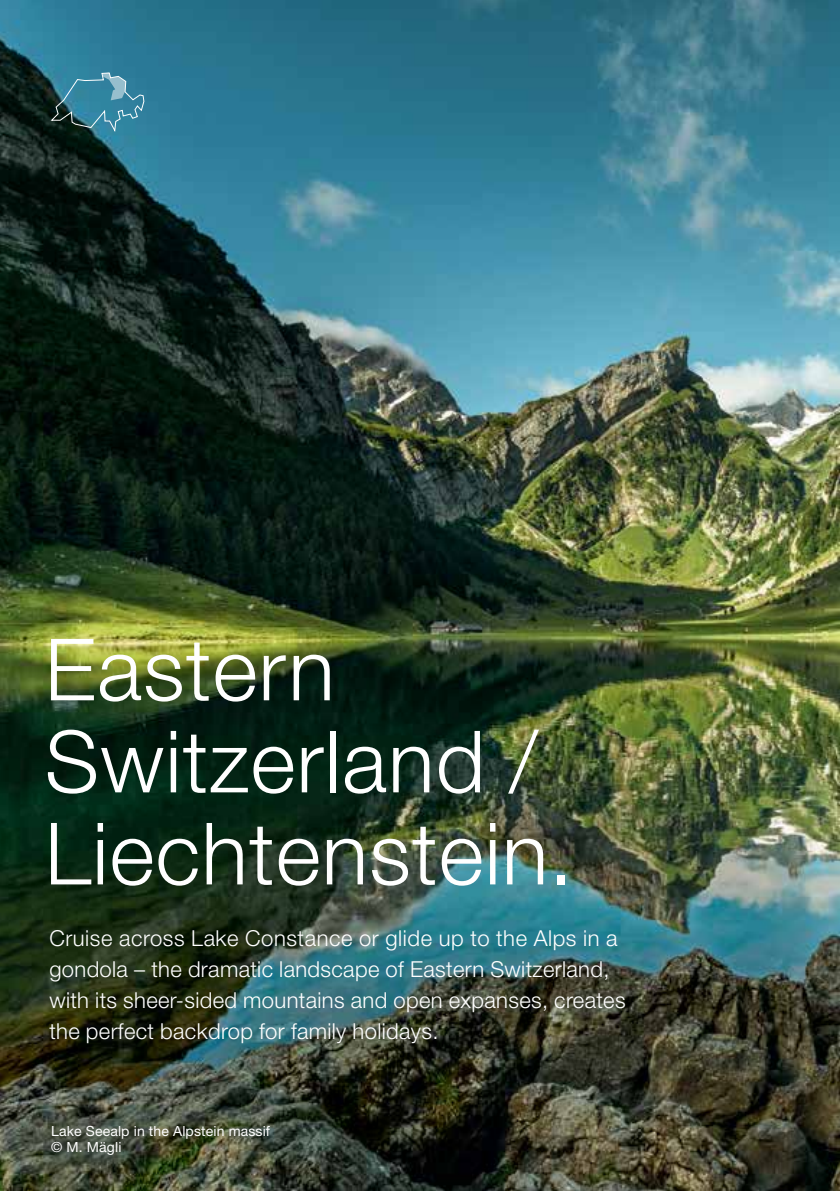
<style>
.page{position:relative;width:840px;height:1191px;background:#fff}
.page>*{position:absolute;margin:0;border:0;box-sizing:border-box;transform-origin:0 0}
.t1{font:300 86px/92px "Helvetica Neue LT Pro";letter-spacing:.015em;color:#fff}
.t2{font:300 22px/31px "Helvetica Neue LT Pro";letter-spacing:.015em;color:#fff}
.t3{font:14px/16.6px "Helvetica Neue LT Pro";letter-spacing:.01em;color:#fff}
</style>
<div class="page">
<img style="left:0;top:0;width:839px;height:1191px">
<svg style="left:50px;top:72px;width:94px;height:60px;background:#3c7e93"></svg>
<h1 class="t1" style="left:45px;top:622px;width:530px">Eastern<br>Switzerland /<br>Liechtenstein.</h1>
<p class="t2" style="left:49px;top:922px;width:577px">Cruise across Lake Constance or glide up to the Alps in a gondola – the dramatic landscape of Eastern Switzerland, with its sheer-sided mountains and open expanses, creates the perfect backdrop for family holidays.</p>
<p class="t3" style="left:51px;top:1122px;width:220px">Lake Seealp in the Alpstein massif © M. Mägli</p>
</div>
